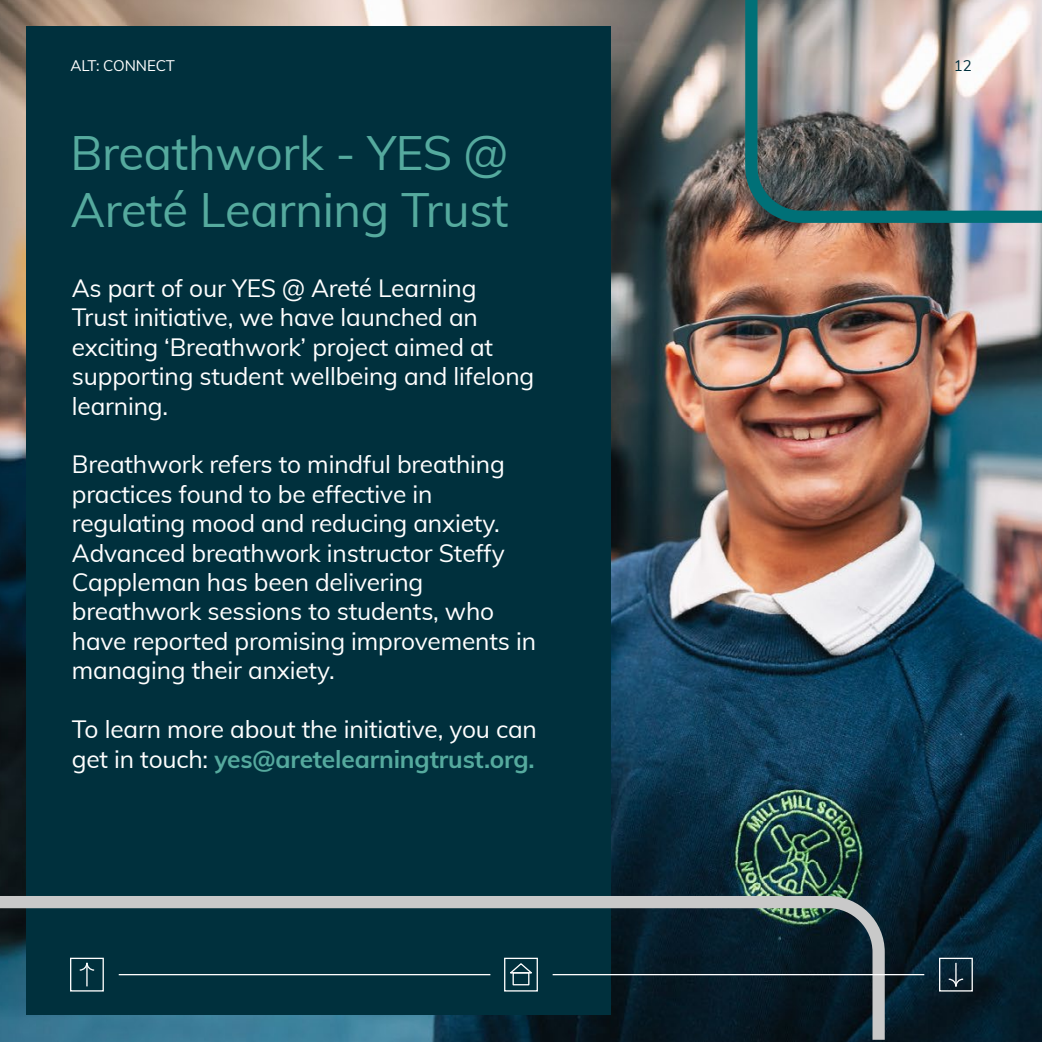
<style>
.page{position:relative;width:1042px;height:1042px;background:#fff}
.page>*{position:absolute;margin:0;border:0;box-sizing:border-box;transform-origin:0 0}
.t1{font:47.25px/56.7px "Muli";letter-spacing:-.005em;color:#55aa9e}
.t2{font:24.5px/29.4px "Muli";letter-spacing:-.005em;color:#fff}
.t3{font:15.05px "Muli";letter-spacing:-.01em;color:#fff}
.t4{font:15.05px "Muli";color:#00303d}
.s1{font-weight:700;color:#55aa9e}
</style>
<div class="page">
<img style="left:0;top:0;width:1042px;height:1042px">
<div style="left:27px;top:27px;width:584px;height:988px;background:#00303d"></div>
<img style="left:739px;top:0;width:303px;height:229px">
<svg style="left:0;top:890px;width:891px;height:152px"></svg>
<hr style="left:119px;top:974px;width:371px;height:1px;background:#fff">
<hr style="left:552px;top:974px;width:372px;height:1px;background:#fff">
<svg style="left:947px;top:963px;width:17px;height:24px"></svg>
<div style="left:939px;top:957px;width:34px;height:34px;border:1px solid #fff"></div>
<hr style="left:86px;top:963px;width:2px;height:23px;background:#fff">
<svg style="left:78px;top:961px;width:17px;height:10px"></svg>
<div style="left:70px;top:957px;width:34px;height:34px;border:1px solid #fff"></div>
<div style="left:504px;top:957px;width:34px;height:34px;border:1px solid #fff"></div>
<div style="left:512px;top:972px;width:17px;height:13px;border:1px solid #fff"></div>
<svg style="left:507px;top:962px;width:28px;height:12px"></svg>
<p class="t3" style="left:70px;top:55px;width:106px">ALT: CONNECT</p>
<p class="t4" style="left:954px;top:55px;width:19px">12</p>
<h1 class="t1" style="left:70px;top:122px;width:440px">Breathwork - YES @<br>Areté Learning Trust</h1>
<p class="t2" style="left:72px;top:272px;width:464px">As part of our YES @ Areté Learning Trust initiative, we have launched an exciting ‘Breathwork’ project aimed at supporting student wellbeing and lifelong learning.</p>
<p class="t2" style="left:72px;top:449px;width:466px">Breathwork refers to mindful breathing practices found to be effective in regulating mood and reducing anxiety.<br>Advanced breathwork instructor Steffy Cappleman has been delivering breathwork sessions to students, who have reported promising improvements in managing their anxiety.</p>
<p class="t2" style="left:72px;top:713px;width:466px">To learn more about the initiative, you can get in touch: <span class="s1">yes@aretelearningtrust.org.</span></p>
</div>
